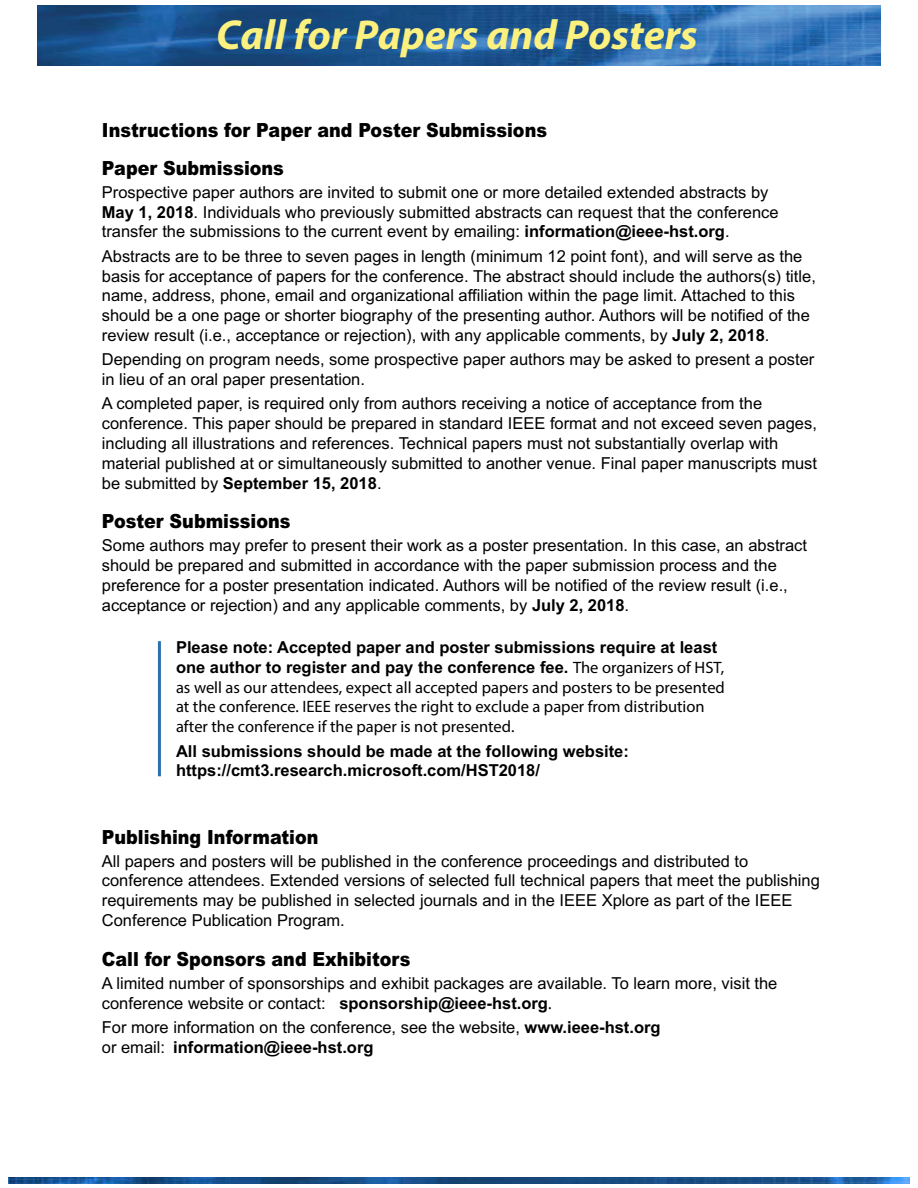
<style>
.page{position:relative;width:918px;height:1188px;background:#fff}
.page>*{position:absolute;margin:0;border:0;box-sizing:border-box;transform-origin:0 0}
.t1{font:italic 700 42px "Myriad Pro";color:#fcf17e}
.t2{font:900 19.5px/38.4px "Arial";color:#000;scale:.9 1}
.t3{font:16.5px/19.8px "Arial";color:#000}
.t4{font:700 16.5px/19.8px "Arial";color:#000}
.t5{font:16.5px/19.8px "Myriad Pro";color:#000}
.s1{font-weight:700}
.s2{font-family:"Myriad Pro";font-weight:400}
.s3{font-family:"Myriad Pro"}
</style>
<div class="page">
<img style="left:8px;top:1177px;width:901px;height:7px">
<img style="left:37px;top:6px;width:844px;height:60px">
<hr style="left:158px;top:641px;width:3px;height:135px;background:#2e6faf">
<h1 class="t1" style="left:216px;top:8px;width:483px">Call for Papers and Posters</h1>
<p class="t2" style="left:102px;top:110px;width:496px">Instructions for Paper and Poster Submissions<br>Paper Submissions</p>
<p class="t3" style="left:102px;top:182px;width:678px">Prospective paper authors are invited to submit one or more detailed extended abstracts by<br><span class="s1">May 1, 2018</span>. Individuals who previously submitted abstracts can request that the conference transfer the submissions to the current event by emailing: <span class="s1">information@ieee-hst.org</span>.</p>
<p class="t3" style="left:102px;top:246px;width:716px">Abstracts are to be three to seven pages in length (minimum 12 point font), and will serve as the basis for acceptance of papers for the conference. The abstract should include the authors(s) title, name, address, phone, email and organizational affiliation within the page limit. Attached to this should be a one page or shorter biography of the presenting author. Authors will be notified of the review result (i.e., acceptance or rejection), with any applicable comments, by <span class="s1">July 2, 2018</span>.</p>
<p class="t3" style="left:102px;top:349px;width:714px">Depending on program needs, some prospective paper authors may be asked to present a poster in lieu of an oral paper presentation.</p>
<p class="t3" style="left:102px;top:394px;width:717px">A completed paper, is required only from authors receiving a notice of acceptance from the conference. This paper should be prepared in standard IEEE format and not exceed seven pages, including all illustrations and references. Technical papers must not substantially overlap with material published at or simultaneously submitted to another venue. Final paper manuscripts must be submitted by <span class="s1">September 15, 2018</span>.</p>
<p class="t2" style="left:102px;top:502px;width:211px">Poster Submissions</p>
<p class="t3" style="left:102px;top:535px;width:707px">Some authors may prefer to present their work as a poster presentation. In this case, an abstract should be prepared and submitted in accordance with the paper submission process and the preference for a poster presentation indicated. Authors will be notified of the review result (i.e., acceptance or rejection) and any applicable comments, by <span class="s1">July 2, 2018</span>.</p>
<p class="t4" style="left:176px;top:637px;width:550px">Please note: Accepted paper and poster submissions require at least one author to register and pay the conference fee. <span class="s2">The organizers of HST,</span></p>
<p class="t5" style="left:176px;top:677px;width:550px">as well as our attendees, expect all accepted papers and posters to be presented at the conference. IEEE reserves the right to exclude a paper from distribution after the conference if the paper is not presented.</p>
<p class="t4" style="left:176px;top:741px;width:454px">All submissions should be made at the following website: https://cmt3.research.microsoft.com/HST2018/</p>
<p class="t2" style="left:102px;top:817px;width:242px">Publishing Information</p>
<p class="t3" style="left:102px;top:851px;width:720px">All papers and posters will be published in the conference proceedings and distributed to conference attendees. Extended versions of selected full technical papers that meet the publishing requirements may be published in selected journals and in the IEEE Xplore as part of the IEEE Conference Publication Program.</p>
<p class="t2" style="left:102px;top:939px;width:344px">Call for Sponsors and Exhibitors</p>
<p class="t3" style="left:102px;top:973px;width:677px">A limited number of sponsorships and exhibit packages are available. To learn more, visit the conference website or contact: <span class="s1">sponsorship@ieee-hst.org</span><span class="s3">.</span></p>
<p class="t3" style="left:102px;top:1017px;width:560px">For more information on the conference, see the website, <span class="s1">www.ieee-hst.org </span>or email: <span class="s1">information@ieee-hst.org</span></p>
</div>
